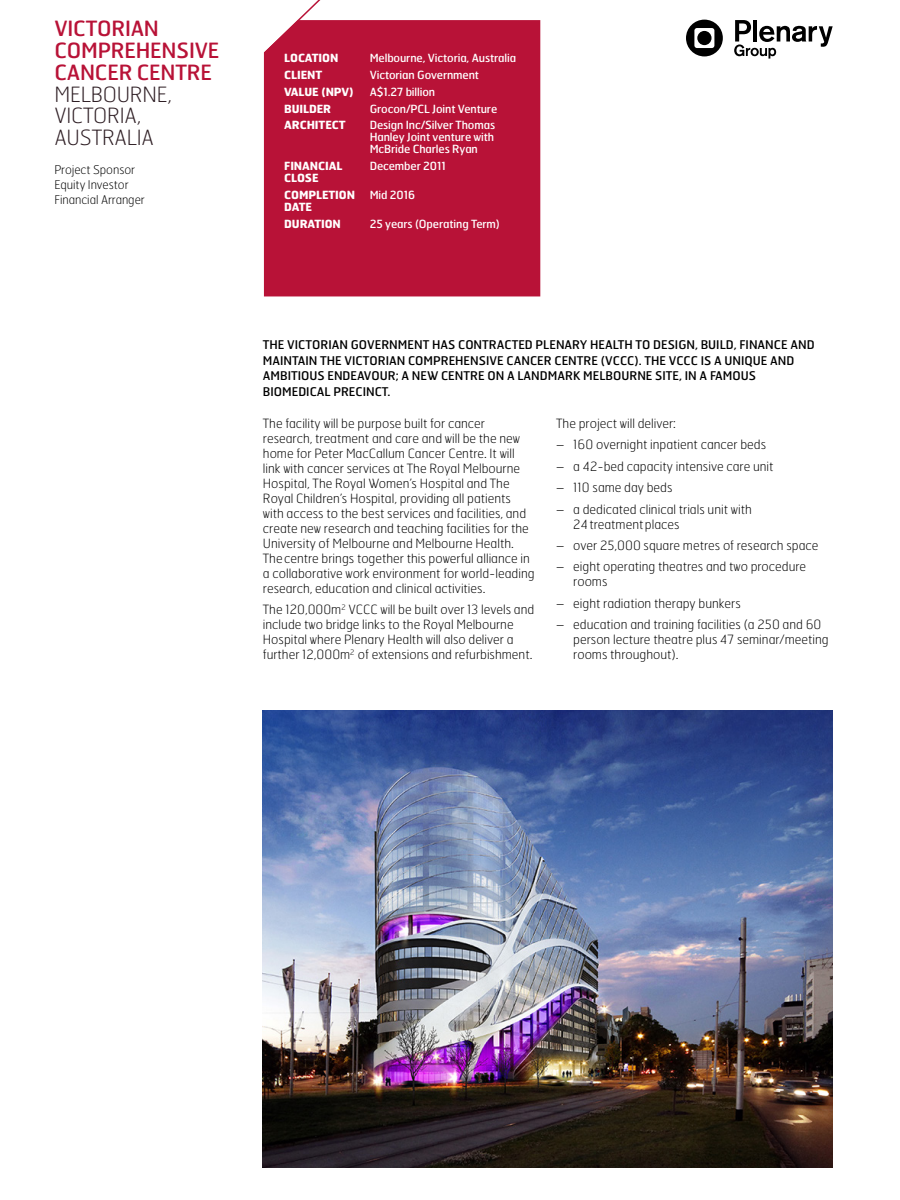
<style>
.page{position:relative;width:900px;height:1200px;background:#fff}
.page>*{position:absolute;margin:0;border:0;box-sizing:border-box;transform-origin:0 0}
.Pull_out_Text{font:21px/21.8px "Hermes FB";letter-spacing:-.01em;color:#b81237}
.Body_Copy{font:100 12.75px/15px "Hermes FB";color:#000}
.Open_Para{font:12px/15.8px "Hermes FB";color:#000}
.t1{font:100 12px/15px "Hermes FB";letter-spacing:-.005em;color:#000}
.Project_facts_body{font:11.25px/12px "Hermes FB";letter-spacing:-.01em;color:#fff;text-align:justify}
.Project_facts_body-2{font:700 11.25px "Hermes FB";letter-spacing:-.01em;color:#fff}
.s1{font-weight:100;color:#2e1e24}
</style>
<div class="page">
<svg style="left:263px;top:0;width:58px;height:55px"></svg>
<div style="left:264px;top:20px;width:276px;height:276px;background:#b81237"></div>
<img style="left:263px;top:711px;width:570px;height:457px">
<svg style="left:686px;top:20px;width:37px;height:36px"></svg>
<div style="left:697px;top:31px;width:15px;height:14px;background:#000;border-radius:50%"></div>
<svg style="left:734px;top:20px;width:99px;height:39px"></svg>
<p class="Pull_out_Text" style="left:54px;top:17px;width:166px">VICTORIAN<br>COMPREHENSIVE<br>CANCER CENTRE<br><span class="s1">MELBOURNE,<br>VICTORIA,<br>AUSTRALIA</span></p>
<p class="t1" style="left:54px;top:161px;width:92px">Project Sponsor<br>Equity Investor<br>Financial Arranger</p>
<p class="Project_facts_body-2" style="left:284px;top:50px;width:56px">LOCATION</p>
<p class="Project_facts_body" style="left:370px;top:51px;width:148px">Melbourne, Victoria, Australia</p>
<p class="Project_facts_body-2" style="left:284px;top:67px;width:40px">CLIENT</p>
<p class="Project_facts_body" style="left:370px;top:68px;width:111px">Victorian Government</p>
<p class="Project_facts_body-2" style="left:284px;top:84px;width:71px">VALUE (NPV)</p>
<p class="Project_facts_body" style="left:370px;top:85px;width:67px">A$1.27 billion</p>
<p class="Project_facts_body-2" style="left:284px;top:101px;width:49px">BUILDER</p>
<p class="Project_facts_body" style="left:370px;top:102px;width:129px">Grocon/PCL Joint Venture</p>
<p class="Project_facts_body-2" style="left:284px;top:118px;width:63px">ARCHITECT</p>
<p class="Project_facts_body" style="left:370px;top:119px;width:127px">Design Inc/Silver Thomas Hanley Joint venture with McBride Charles Ryan</p>
<p class="Project_facts_body-2" style="left:284px;top:159px;width:60px">FINANCIAL</p>
<p class="Project_facts_body" style="left:370px;top:160px;width:78px">December 2011</p>
<p class="Project_facts_body-2" style="left:284px;top:171px;width:36px">CLOSE</p>
<p class="Project_facts_body-2" style="left:284px;top:188px;width:72px">COMPLETION</p>
<p class="Project_facts_body" style="left:370px;top:189px;width:47px">Mid 2016</p>
<p class="Project_facts_body-2" style="left:284px;top:200px;width:29px">DATE</p>
<p class="Project_facts_body-2" style="left:284px;top:217px;width:58px">DURATION</p>
<p class="Project_facts_body" style="left:370px;top:218px;width:132px">25 years (Operating Term)</p>
<p class="Open_Para" style="left:263px;top:336px;width:553px">THE VICTORIAN GOVERNMENT HAS CONTRACTED PLENARY HEALTH TO DESIGN, BUILD, FINANCE AND MAINTAIN THE VICTORIAN COMPREHENSIVE CANCER CENTRE (VCCC). THE VCCC IS A UNIQUE AND AMBITIOUS ENDEAVOUR; A NEW CENTRE ON A LANDMARK MELBOURNE SITE, IN A FAMOUS BIOMEDICAL PRECINCT.</p>
<p class="Body_Copy" style="left:263px;top:416px;width:273px">The facility will be purpose built for cancer research, treatment and care and will be the new home for Peter MacCallum Cancer Centre. It will link with cancer services at The Royal Melbourne Hospital, The Royal Women’s Hospital and The Royal Children’s Hospital, providing all patients with access to the best services and facilities, and create new research and teaching facilities for the University of Melbourne and Melbourne Health.<br>The centre brings together this powerful alliance in a collaborative work environment for world-leading research, education and clinical activities.</p>
<p class="Body_Copy" style="left:263px;top:602px;width:273px">The 120,000m<sup>2</sup> VCCC will be built over 13 levels and include two bridge links to the Royal Melbourne Hospital where Plenary Health will also deliver a further 12,000m<sup>2</sup> of extensions and refurbishment.</p>
<p class="Body_Copy" style="left:556px;top:416px;width:121px">The project will deliver:</p>
<p class="Body_Copy" style="left:556px;top:437px;width:211px">– 160 overnight inpatient cancer beds</p>
<p class="Body_Copy" style="left:556px;top:458px;width:219px">– a 42-bed capacity intensive care unit</p>
<p class="Body_Copy" style="left:556px;top:480px;width:118px">– 110 same day beds</p>
<p class="Body_Copy" style="left:573px;top:501px;width:180px;text-indent:-17px">– a dedicated clinical trials unit with<br>24 treatment places</p>
<p class="Body_Copy" style="left:556px;top:538px;width:264px">– over 25,000 square metres of research space</p>
<p class="Body_Copy" style="left:573px;top:559px;width:234px;text-indent:-17px">– eight operating theatres and two procedure rooms</p>
<p class="Body_Copy" style="left:556px;top:595px;width:186px">– eight radiation therapy bunkers</p>
<p class="Body_Copy" style="left:573px;top:617px;width:257px;text-indent:-17px">– education and training facilities (a 250 and 60 person lecture theatre plus 47 seminar/meeting rooms throughout).</p>
</div>
